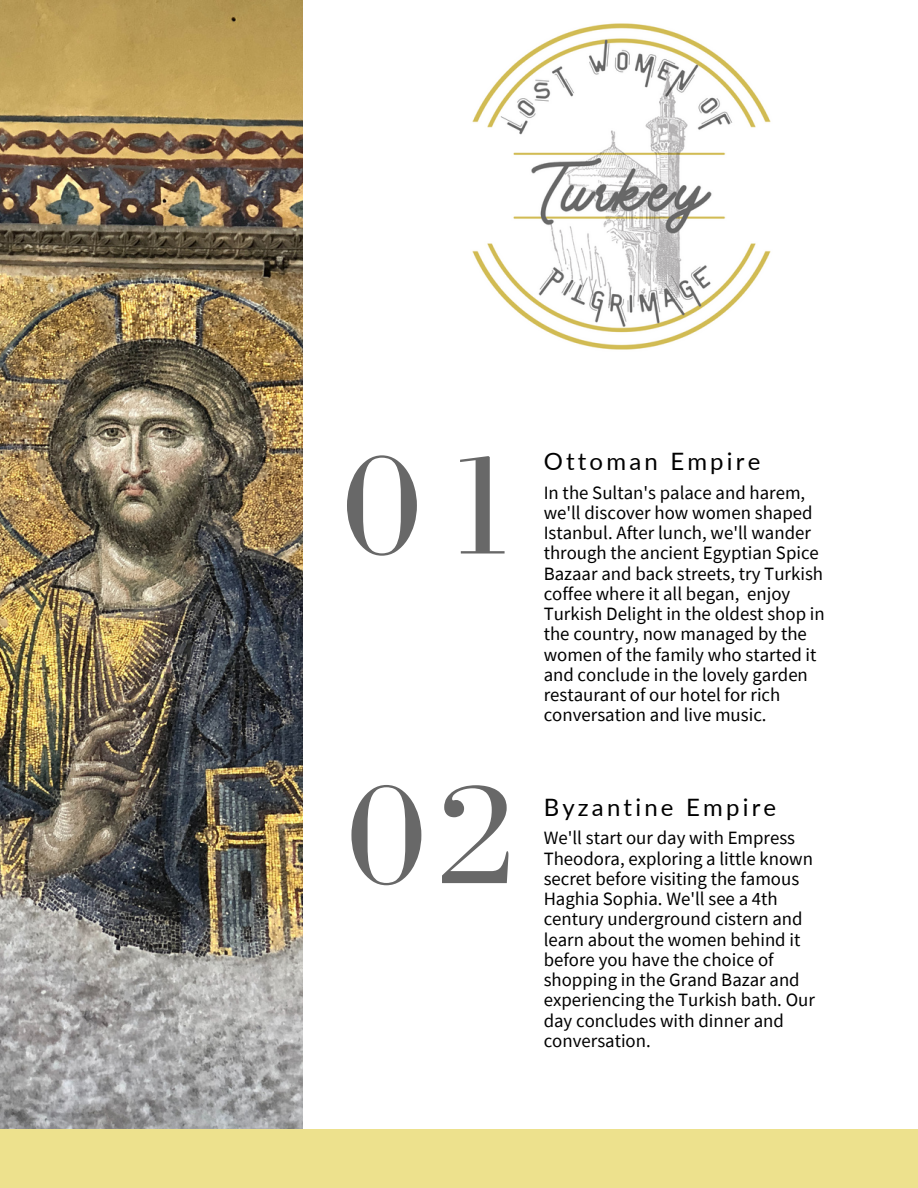
<style>
.page{position:relative;width:918px;height:1188px;background:#fff}
.page>*{position:absolute;margin:0;border:0;box-sizing:border-box;transform-origin:0 0}
.t1{font:146.25px "Bodoni FLF";color:#686868}
.t2{font:24px "Lato";letter-spacing:.135em;color:#000}
.t3{font:18.75px/20.2px "Source Sans Pro";color:#000}
</style>
<div class="page">
<img style="left:0;top:0;width:303px;height:1130px">
<div style="left:0;top:1130px;width:918px;height:58px;background:#ede18d"></div>
<img style="left:472px;top:23px;width:299px;height:327px">
<p class="t1" style="left:342px;top:426px;width:178px">01</p>
<p class="t1" style="left:347px;top:755px;width:169px">02</p>
<p class="t2" style="left:544px;top:447px;width:218px">Ottoman Empire</p>
<p class="t3" style="left:544px;top:482px;width:283px">In the Sultan's palace and harem, we'll discover how women shaped Istanbul. After lunch, we'll wander through the ancient Egyptian Spice Bazaar and back streets, try Turkish coffee where it all began, enjoy Turkish Delight in the oldest shop in the country, now managed by the women of the family who started it and conclude in the lovely garden restaurant of our hotel for rich conversation and live music.</p>
<p class="t2" style="left:544px;top:793px;width:234px">Byzantine Empire</p>
<p class="t3" style="left:544px;top:827px;width:273px">We'll start our day with Empress<br>Theodora, exploring a little known secret before visiting the famous<br>Haghia Sophia. We'll see a 4th century underground cistern and learn about the women behind it before you have the choice of shopping in the Grand Bazar and experiencing the Turkish bath. Our day concludes with dinner and conversation.</p>
</div>
